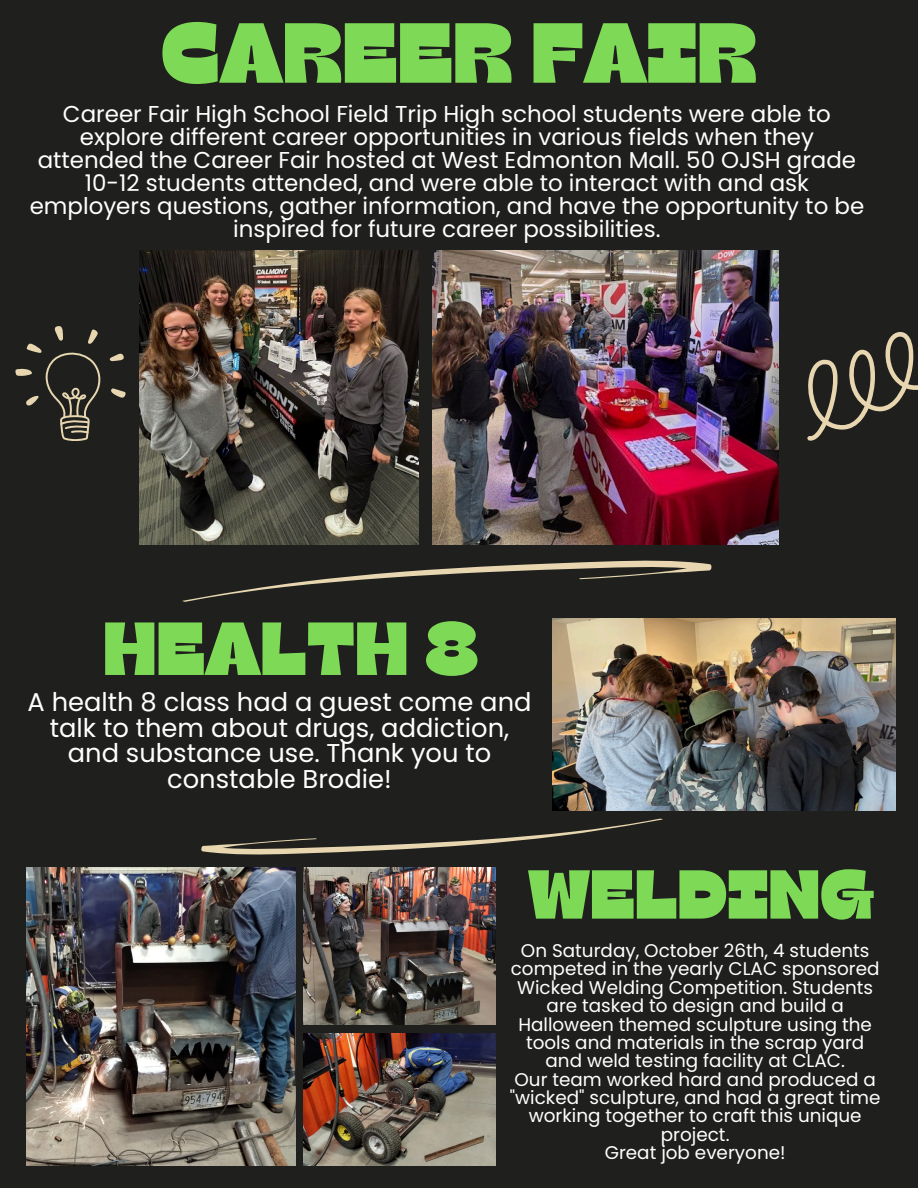
<style>
.page{position:relative;width:918px;height:1188px;background:#1f201d}
.page>*{position:absolute;margin:0;border:0;box-sizing:border-box;transform-origin:0 0}
.t1{font:85.05px "Gulfs Display";color:#7ed957}
.t2{font:75px "Gulfs Display";color:#7ed957}
.t3{font:69px "Gulfs Display";color:#7ed957}
.t4{font:25.8px/25.8px "Poppins";color:#fff;text-align:center}
.t5{font:22.95px/23px "Poppins";color:#fff;text-align:center}
.t6{font:18.3px/18.3px "Poppins";color:#fff;text-align:center}
</style>
<div class="page">
<img style="left:432px;top:250px;width:347px;height:294px">
<img style="left:139px;top:250px;width:279px;height:294px">
<img style="left:553px;top:619px;width:343px;height:191px">
<svg style="left:111px;top:388px;width:15px;height:10px"></svg>
<svg style="left:110px;top:353px;width:14px;height:8px"></svg>
<svg style="left:15px;top:326px;width:86px;height:115px"></svg>
<svg style="left:807px;top:332px;width:111px;height:109px"></svg>
<svg style="left:182px;top:560px;width:530px;height:42px"></svg>
<img style="left:303px;top:867px;width:193px;height:158px">
<img style="left:303px;top:1033px;width:193px;height:133px">
<img style="left:26px;top:867px;width:269px;height:299px">
<svg style="left:201px;top:819px;width:462px;height:36px"></svg>
<p class="t1" style="left:161px;top:-2px;width:598px">CAREER FAIR</p>
<p class="t5" style="left:30px;top:102px;width:836px">Career Fair High School Field Trip High school students were able to explore different career opportunities in various fields when they attended the Career Fair hosted at West Edmonton Mall. 50 OJSH grade 10-12 students attended, and were able to interact with and ask employers questions, gather information, and have the opportunity to be inspired for future career possibilities.</p>
<p class="t2" style="left:103px;top:600px;width:377px">HEALTH 8</p>
<p class="t4" style="left:27px;top:689px;width:506px">A health 8 class had a guest come and talk to them about drugs, addiction, and substance use. Thank you to constable Brodie!</p>
<h2 class="t3" style="left:528px;top:850px;width:347px">WELDING</h2>
<h2 class="t6" style="left:511px;top:942px;width:370px">On Saturday, October 26th, 4 students competed in the yearly CLAC sponsored Wicked Welding Competition. Students are tasked to design and build a Halloween themed sculpture using the tools and materials in the scrap yard and weld testing facility at CLAC.</h2>
<p class="t6" style="left:510px;top:1070px;width:372px">Our team worked hard and produced a "wicked" sculpture, and had a great time working together to craft this unique project.</p>
<p class="t6" style="left:605px;top:1144px;width:182px">Great job everyone!</p>
</div>
